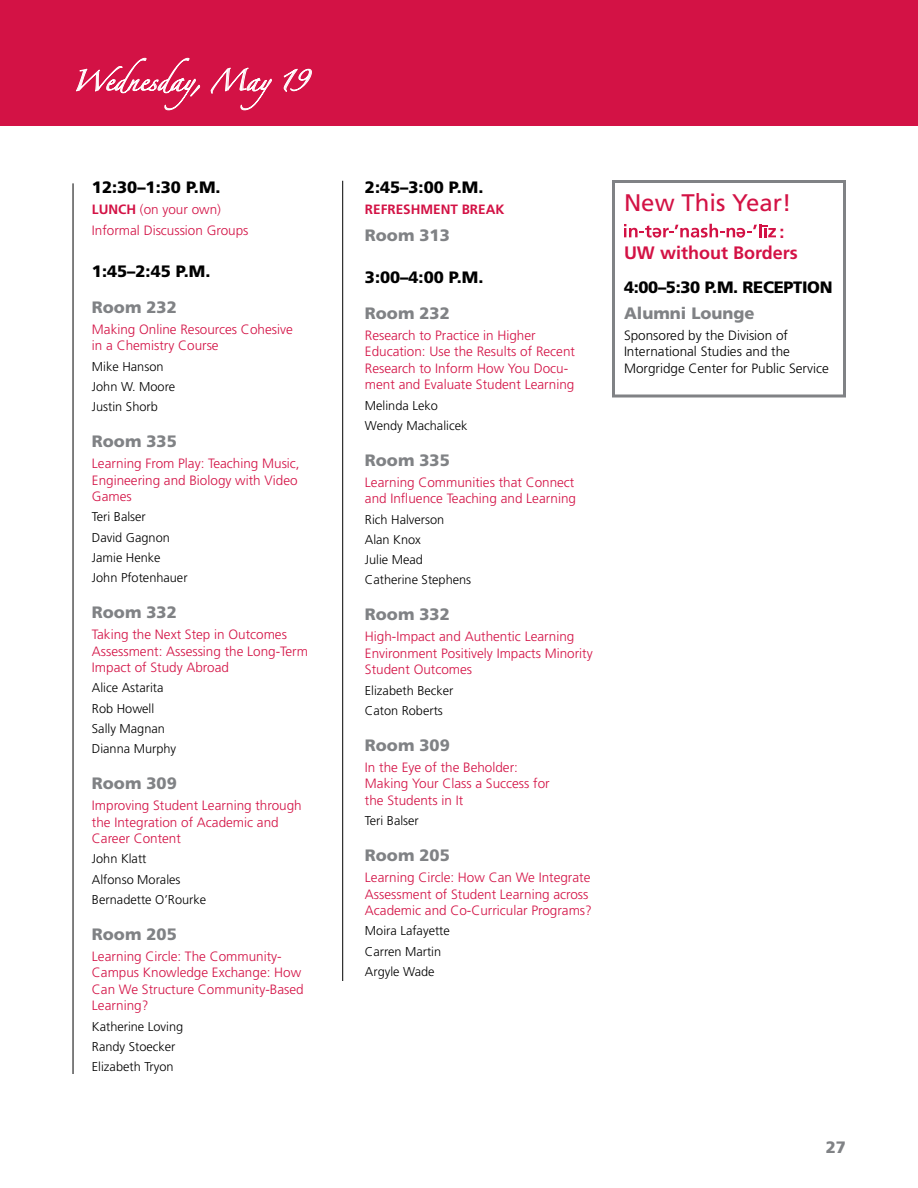
<style>
.page{position:relative;width:918px;height:1188px;background:#fff}
.page>*{position:absolute;margin:0;border:0;box-sizing:border-box;transform-origin:0 0}
.T1{font:24px "Frutiger";color:#d31245}
.t1{font:18.75px "Zapfino";color:#fff}
.talk_2{font:700 18px "Frutiger";color:#d31245}
.Room{font:900 16.5px "Frutiger";color:#808285}
.Time{font:900 16.5px "Frutiger";color:#000}
.Time_2{font:900 16.5px "Frutiger";letter-spacing:-.02em;color:#000}
.Room_2{font:900 16.5px "Frutiger";color:#808285}
.talk{font:300 13.5px/16.5px "Frutiger";color:#d31245}
.T1-2{font:300 13.5px/16.5px "Frutiger";color:#000}
.talk-2{font:700 13.5px "Frutiger";color:#d31245}
.T1-3{font:300 12.75px "Frutiger";color:#000}
.s1{font-weight:700}
</style>
<div class="page">
<div style="left:0;top:0;width:918px;height:126px;background:#d31245"></div>
<svg style="left:76px;top:57px;width:125px;height:54px"></svg>
<svg style="left:210px;top:67px;width:62px;height:44px"></svg>
<svg style="left:283px;top:68px;width:29px;height:24px"></svg>
<hr style="left:73px;top:183px;width:1px;height:891px;background:#000">
<hr style="left:342px;top:181px;width:1px;height:800px;background:#000">
<svg style="left:624px;top:224px;width:152px;height:14px"></svg>
<div style="left:612px;top:180px;width:234px;height:218px;border:3px solid #808285"></div>
<h2 class="t1" style="left:72px;top:73px;width:237px">Wednesday, May19</h2>
<p class="Time" style="left:92px;top:177px;width:130px">12:30–1:30 P.M.</p>
<p class="talk" style="left:92px;top:201px;width:131px"><span class="s1">LUNCH</span> (on your own)</p>
<p class="talk" style="left:92px;top:222px;width:158px">Informal Discussion Groups</p>
<p class="Time" style="left:92px;top:261px;width:120px">1:45–2:45 P.M.</p>
<p class="Room" style="left:92px;top:297px;width:86px">Room 232</p>
<p class="talk" style="left:92px;top:321px;width:202px">Making Online Resources Cohesive in a Chemistry Course</p>
<p class="T1-3" style="left:92px;top:359px;width:73px">Mike Hanson</p>
<p class="T1-3" style="left:92px;top:379px;width:85px">John W. Moore</p>
<p class="T1-3" style="left:92px;top:399px;width:67px">Justin Shorb</p>
<p class="Room" style="left:92px;top:431px;width:86px">Room 335</p>
<p class="talk" style="left:92px;top:455px;width:209px">Learning From Play: Teaching Music,<br>Engineering and Biology with Video<br>Games</p>
<p class="T1-3" style="left:92px;top:510px;width:55px">Teri Balser</p>
<p class="T1-3" style="left:92px;top:530px;width:79px">David Gagnon</p>
<p class="T1-3" style="left:92px;top:550px;width:70px">Jamie Henke</p>
<p class="T1-3" style="left:92px;top:570px;width:97px">John Pfotenhauer</p>
<p class="Room" style="left:92px;top:602px;width:86px">Room 332</p>
<p class="talk" style="left:92px;top:626px;width:218px">Taking the Next Step in Outcomes<br>Assessment: Assessing the Long-Term<br>Impact of Study Abroad</p>
<p class="T1-3" style="left:92px;top:681px;width:73px">Alice Astarita</p>
<p class="T1-3" style="left:92px;top:701px;width:64px">Rob Howell</p>
<p class="T1-3" style="left:92px;top:721px;width:74px">Sally Magnan</p>
<p class="T1-3" style="left:92px;top:741px;width:86px">Dianna Murphy</p>
<p class="Room" style="left:92px;top:773px;width:86px">Room 309</p>
<p class="talk" style="left:92px;top:797px;width:211px">Improving Student Learning through the Integration of Academic and<br>Career Content</p>
<p class="T1-3" style="left:92px;top:852px;width:56px">John Klatt</p>
<p class="T1-3" style="left:92px;top:872px;width:90px">Alfonso Morales</p>
<p class="T1-3" style="left:92px;top:892px;width:116px">Bernadette O’Rourke</p>
<p class="Room" style="left:92px;top:924px;width:86px">Room 205</p>
<p class="talk" style="left:92px;top:948px;width:213px">Learning Circle: The Community-<br>Campus Knowledge Exchange: How<br>Can We Structure Community-Based<br>Learning?</p>
<p class="T1-3" style="left:92px;top:1019px;width:93px">Katherine Loving</p>
<p class="T1-3" style="left:92px;top:1039px;width:85px">Randy Stoecker</p>
<p class="T1-3" style="left:92px;top:1059px;width:83px">Elizabeth Tryon</p>
<p class="Time" style="left:365px;top:177px;width:120px">2:45–3:00 P.M.</p>
<p class="talk-2" style="left:365px;top:201px;width:141px">REFRESHMENT BREAK</p>
<p class="Room" style="left:365px;top:225px;width:86px">Room 313</p>
<p class="Time" style="left:365px;top:267px;width:120px">3:00–4:00 P.M.</p>
<p class="Room" style="left:365px;top:303px;width:86px">Room 232</p>
<p class="talk" style="left:365px;top:327px;width:212px">Research to Practice in Higher Education: Use the Results of Recent Research to Inform How You Docu&shy;ment and Evaluate Student Learning</p>
<p class="T1-3" style="left:365px;top:398px;width:74px">Melinda Leko</p>
<p class="T1-3" style="left:365px;top:418px;width:104px">Wendy Machalicek</p>
<p class="Room" style="left:365px;top:450px;width:86px">Room 335</p>
<p class="talk" style="left:365px;top:474px;width:213px">Learning Communities that Connect and Influence Teaching and Learning</p>
<p class="T1-3" style="left:365px;top:512px;width:81px">Rich Halverson</p>
<p class="T1-3" style="left:365px;top:532px;width:57px">Alan Knox</p>
<p class="T1-3" style="left:365px;top:552px;width:60px">Julie Mead</p>
<p class="T1-3" style="left:365px;top:573px;width:108px">Catherine Stephens</p>
<p class="Room" style="left:365px;top:605px;width:86px">Room 332</p>
<p class="talk" style="left:365px;top:628px;width:229px">High-Impact and Authentic Learning<br>Environment Positively Impacts Minority<br>Student Outcomes</p>
<p class="T1-3" style="left:365px;top:683px;width:90px">Elizabeth Becker</p>
<p class="T1-3" style="left:365px;top:703px;width:79px">Caton Roberts</p>
<p class="Room" style="left:365px;top:735px;width:86px">Room 309</p>
<p class="talk" style="left:365px;top:759px;width:186px">In the Eye of the Beholder:<br>Making Your Class a Success for the Students in It</p>
<p class="T1-3" style="left:365px;top:813px;width:55px">Teri Balser</p>
<p class="Room" style="left:365px;top:845px;width:86px">Room 205</p>
<p class="talk" style="left:365px;top:869px;width:229px">Learning Circle: How Can We Integrate<br>Assessment of Student Learning across<br>Academic and Co-Curricular Programs?</p>
<p class="T1-3" style="left:365px;top:924px;width:86px">Moira Lafayette</p>
<p class="T1-3" style="left:365px;top:944px;width:78px">Carren Martin</p>
<p class="T1-3" style="left:365px;top:964px;width:71px">Argyle Wade</p>
<p class="T1" style="left:624px;top:188px;width:169px">New This Year!</p>
<p class="talk_2" style="left:779px;top:221px;width:7px">:</p>
<p class="talk_2" style="left:624px;top:242px;width:175px">UW without Borders</p>
<p class="Time_2" style="left:624px;top:277px;width:210px">4:00–5:30 P.M. RECEPTION</p>
<p class="Room_2" style="left:624px;top:303px;width:132px">Alumni Lounge</p>
<p class="T1-2" style="left:624px;top:327px;width:206px">Sponsored by the Division of<br>International Studies and the<br>Morgridge Center for Public Service</p>
<p class="Room" style="left:826px;top:1137px;width:22px">27</p>
</div>
